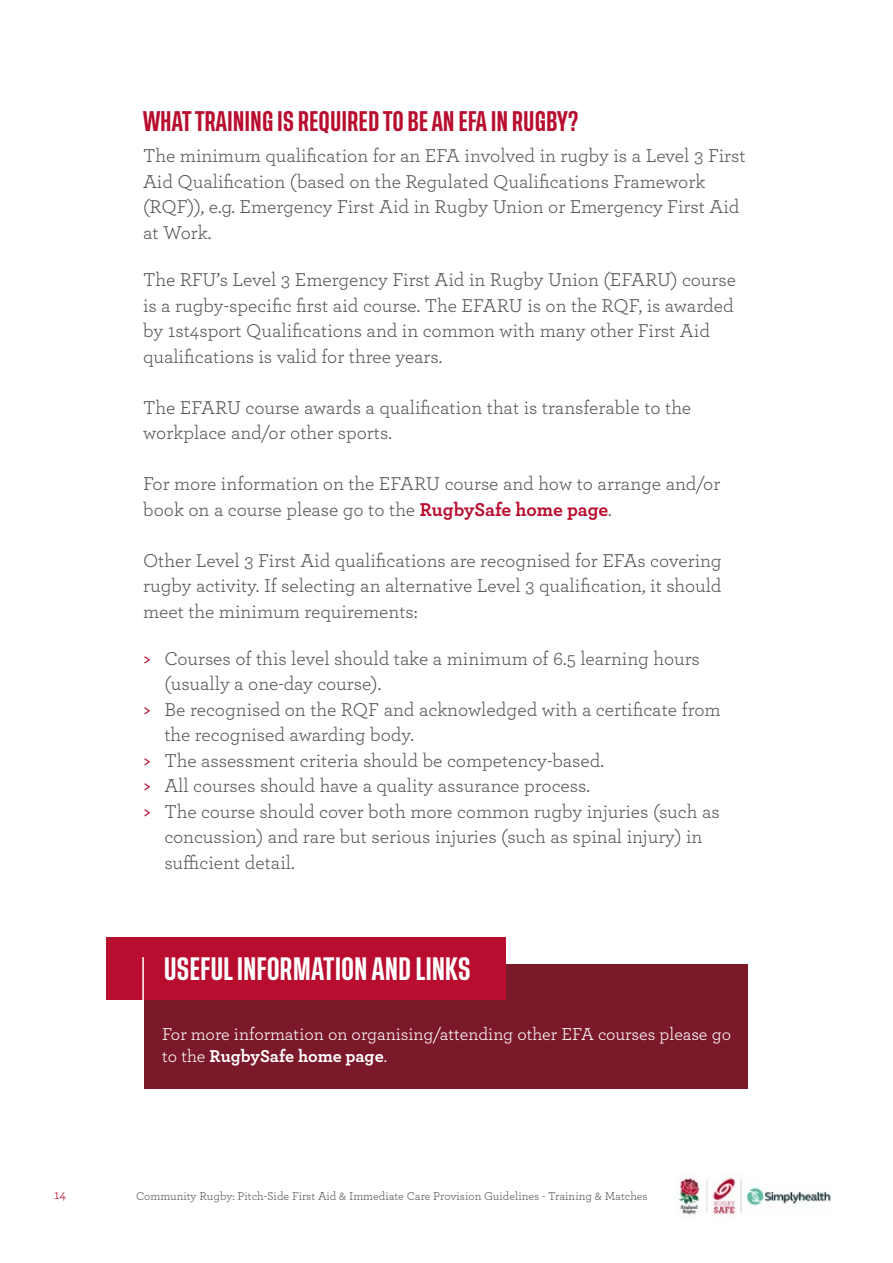
<style>
.page{position:relative;width:893px;height:1263px;background:#fff}
.page>*{position:absolute;margin:0;border:0;box-sizing:border-box;transform-origin:0 0}
.Paragraph_Style_1{font:500 24px "Tusker Grotesk 5500";letter-spacing:-.005em;color:#fff}
.heading_2{font:500 21px "Tusker Grotesk 5500";color:#b80d2f}
.body{font:19.5px/25.5px "Archer";color:#575756}
.infoboxes{font:18px/22.5px "Archer";color:#fff}
.t1{font:13.5px "Archer";color:#b80d2f}
.t2{font:12px "Archer";color:#575756}
.s1{font-weight:700;color:#b80d2f}
.s2{font-weight:500;color:#b80d2f}
.s3{font-weight:700}
</style>
<div class="page">
<img style="left:678px;top:1175px;width:153px;height:42px">
<div style="left:145px;top:964px;width:603px;height:125px;background:#7b1829"></div>
<div style="left:106px;top:938px;width:400px;height:62px;background:#b80d2f"></div>
<hr style="left:142px;top:957px;width:2px;height:172px;background:#fff">
<p class="heading_2" style="left:143px;top:108px;width:437px">WHAT TRAINING IS REQUIRED TO BE AN EFA IN RUGBY?</p>
<p class="body" style="left:143px;top:142px;width:604px">The minimum qualification for an EFA involved in rugby is a Level 3 First Aid Qualification (based on the Regulated Qualifications Framework (RQF)), e.g. Emergency First Aid in Rugby Union or Emergency First Aid at Work.</p>
<p class="body" style="left:143px;top:266px;width:594px">The RFU’s Level 3 Emergency First Aid in Rugby Union (EFARU) course is a rugby-specific first aid course. The EFARU is on the RQF, is awarded by 1st4sport Qualifications and in common with many other First Aid qualifications is valid for three years.</p>
<p class="body" style="left:143px;top:393px;width:550px">The EFARU course awards a qualification that is transferable to the workplace and/or other sports.</p>
<p class="body" style="left:143px;top:470px;width:579px">For more information on the EFARU course and how to arrange and/or book on a course please go to the <span class="s1">RugbySafe home page</span>.</p>
<p class="body" style="left:143px;top:546px;width:580px;text-align:justify">Other Level 3 First Aid qualifications are recognised for EFAs covering rugby activity. If selecting an alternative Level 3 qualification, it should meet the minimum requirements:</p>
<p class="body" style="left:164px;top:644px;width:537px;text-indent:-21px"><span class="s2">&gt;</span> Courses of this level should take a minimum of 6.5 learning hours (usually a one-day course).</p>
<p class="body" style="left:164px;top:695px;width:558px;text-indent:-21px"><span class="s2">&gt;</span> Be recognised on the RQF and acknowledged with a certificate from the recognised awarding body.</p>
<p class="body" style="left:143px;top:746px;width:462px"><span class="s2">&gt;</span> The assessment criteria should be competency-based.</p>
<p class="body" style="left:143px;top:772px;width:449px"><span class="s2">&gt;</span> All courses should have a quality assurance process.</p>
<p class="body" style="left:164px;top:797px;width:557px;text-indent:-21px"><span class="s2">&gt;</span> The course should cover both more common rugby injuries (such as concussion) and rare but serious injuries (such as spinal injury) in sufficient detail.</p>
<p class="Paragraph_Style_1" style="left:164px;top:954px;width:309px">USEFUL INFORMATION AND LINKS</p>
<p class="infoboxes" style="left:162px;top:1021px;width:570px">For more information on organising/attending other EFA courses please go to the <span class="s3">RugbySafe home page</span>.</p>
<p class="t1" style="left:54px;top:1185px;width:13px">14</p>
<p class="t2" style="left:136px;top:1187px;width:513px">Community Rugby: Pitch-Side First Aid &amp; Immediate Care Provision Guidelines - Training &amp; Matches</p>
</div>
